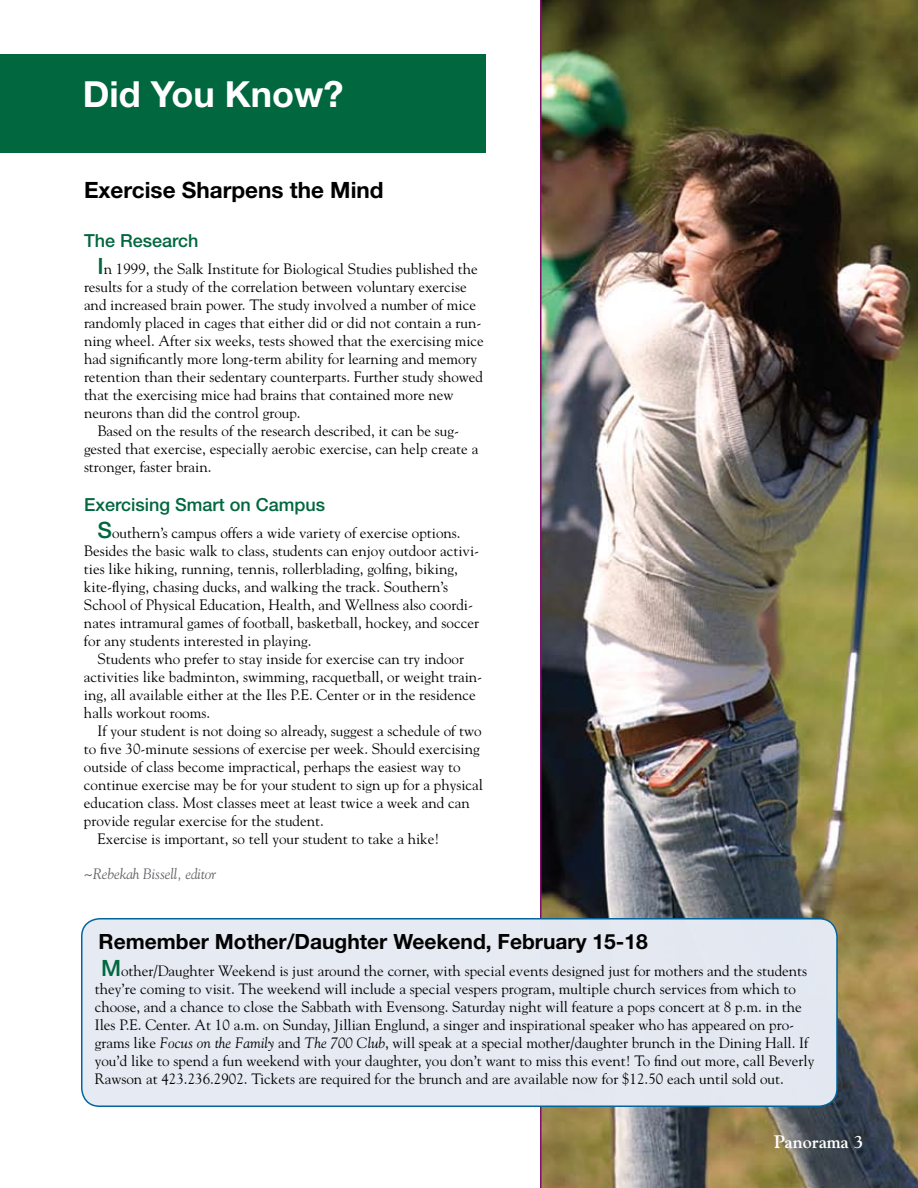
<style>
.page{position:relative;width:918px;height:1188px;background:#fff}
.page>*{position:absolute;margin:0;border:0;box-sizing:border-box;transform-origin:0 0}
.t1{font:700 36px "Helvetica Neue";color:#fff}
.t2{font:700 22.5px "Helvetica Neue";color:#000}
.t3{font:700 21px "Helvetica Neue";color:#000}
.t4{font:500 18px "Helvetica Neue";color:#00673e}
.t5{font:700 18px "Goudy";color:#fff}
.t6{font:15px/18px "Goudy";color:#000}
.t7{font:italic 15px "Goudy";letter-spacing:-.01em;color:#636467}
.s1{font-family:"Helvetica Neue";font-weight:500;font-size:22.5px;color:#00673e}
.s2{font-style:italic}
</style>
<div class="page">
<img style="left:540px;top:0;width:378px;height:1188px">
<div style="left:82px;top:919px;width:755px;height:187px;background:#e5eaf3;border-radius:18px"></div>
<div style="left:81px;top:918px;width:757px;height:189px;border:2px solid #00649d;border-radius:18px"></div>
<div style="left:0;top:54px;width:486px;height:99px;background:#00673e"></div>
<h1 class="t1" style="left:83px;top:72px;width:262px">Did You Know?</h1>
<h2 class="t2" style="left:84px;top:176px;width:301px">Exercise Sharpens the Mind</h2>
<p class="t4" style="left:84px;top:229px;width:116px">The Research</p>
<p class="t6" style="left:98px;top:259px;width:382px"><span class="s1">I</span>n 1999, the Salk Institute for Biological Studies published the</p>
<p class="t6" style="left:84px;top:277px;width:384px">results for a study of the correlation between voluntary exercise</p>
<p class="t6" style="left:84px;top:295px;width:394px">and increased brain power. The study involved a number of mice</p>
<p class="t6" style="left:84px;top:313px;width:399px">randomly placed in cages that either did or did not contain a run-</p>
<p class="t6" style="left:84px;top:331px;width:401px">ning wheel. After six weeks, tests showed that the exercising mice</p>
<p class="t6" style="left:84px;top:349px;width:395px">had significantly more long-term ability for learning and memory</p>
<p class="t6" style="left:84px;top:367px;width:401px">retention than their sedentary counterparts. Further study showed</p>
<p class="t6" style="left:84px;top:385px;width:371px">that the exercising mice had brains that contained more new</p>
<p class="t6" style="left:84px;top:403px;width:218px">neurons than did the control group.</p>
<p class="t6" style="left:98px;top:421px;width:363px">Based on the results of the research described, it can be sug-</p>
<p class="t6" style="left:84px;top:439px;width:396px">gested that exercise, especially aerobic exercise, can help create a</p>
<p class="t6" style="left:84px;top:457px;width:129px">stronger, faster brain.</p>
<p class="t4" style="left:84px;top:494px;width:243px">Exercising Smart on Campus</p>
<p class="t6" style="left:84px;top:524px;width:397px;text-indent:14px"><span class="s1">S</span>outhern’s campus offers a wide variety of exercise options.<br>Besides the basic walk to class, students can enjoy outdoor activi&shy;ties like hiking, running, tennis, rollerblading, golfing, biking, kite-flying, chasing ducks, and walking the track. Southern’s School of Physical Education, Health, and Wellness also coordi&shy;nates intramural games of football, basketball, hockey, and soccer for any students interested in playing.</p>
<p class="t6" style="left:84px;top:650px;width:400px;text-indent:14px">Students who prefer to stay inside for exercise can try indoor activities like badminton, swimming, racquetball, or weight train&shy;ing, all available either at the Iles P.E. Center or in the residence halls workout rooms.</p>
<p class="t6" style="left:97px;top:722px;width:386px">If your student is not doing so already, suggest a schedule of two</p>
<p class="t6" style="left:84px;top:740px;width:397px">to five 30-minute sessions of exercise per week. Should exercising</p>
<p class="t6" style="left:84px;top:758px;width:378px">outside of class become impractical, perhaps the easiest way to</p>
<p class="t6" style="left:84px;top:776px;width:401px">continue exercise may be for your student to sign up for a physical</p>
<p class="t6" style="left:84px;top:794px;width:387px">education class. Most classes meet at least twice a week and can</p>
<p class="t6" style="left:84px;top:812px;width:241px">provide regular exercise for the student.</p>
<p class="t6" style="left:97px;top:830px;width:343px">Exercise is important, so tell your student to take a hike!</p>
<p class="t7" style="left:84px;top:864px;width:134px">~Rebekah Bissell, editor</p>
<h3 class="t3" style="left:99px;top:929px;width:551px">Remember Mother/Daughter Weekend, February 15-18</h3>
<p class="t6" style="left:95px;top:962px;width:721px;text-indent:6px"><span class="s1">M</span>other/Daughter Weekend is just around the corner, with special events designed just for mothers and the students they’re coming to visit. The weekend will include a special vespers program, multiple church services from which to choose, and a chance to close the Sabbath with Evensong. Saturday night will feature a pops concert at 8 p.m. in the Iles P.E. Center. At 10 a.m. on Sunday, Jillian Englund, a singer and inspirational speaker who has appeared on pro&shy;grams like <span class="s2">Focus on the Family</span> and <span class="s2">The 700 Club</span>, will speak at a special mother/daughter brunch in the Dining Hall. If you’d like to spend a fun weekend with your daughter, you don’t want to miss this event! To find out more, call Beverly Rawson at 423.236.2902. Tickets are required for the brunch and are available now for $12.50 each until sold out.</p>
<p class="t5" style="left:774px;top:1130px;width:91px">Panorama 3</p>
</div>
